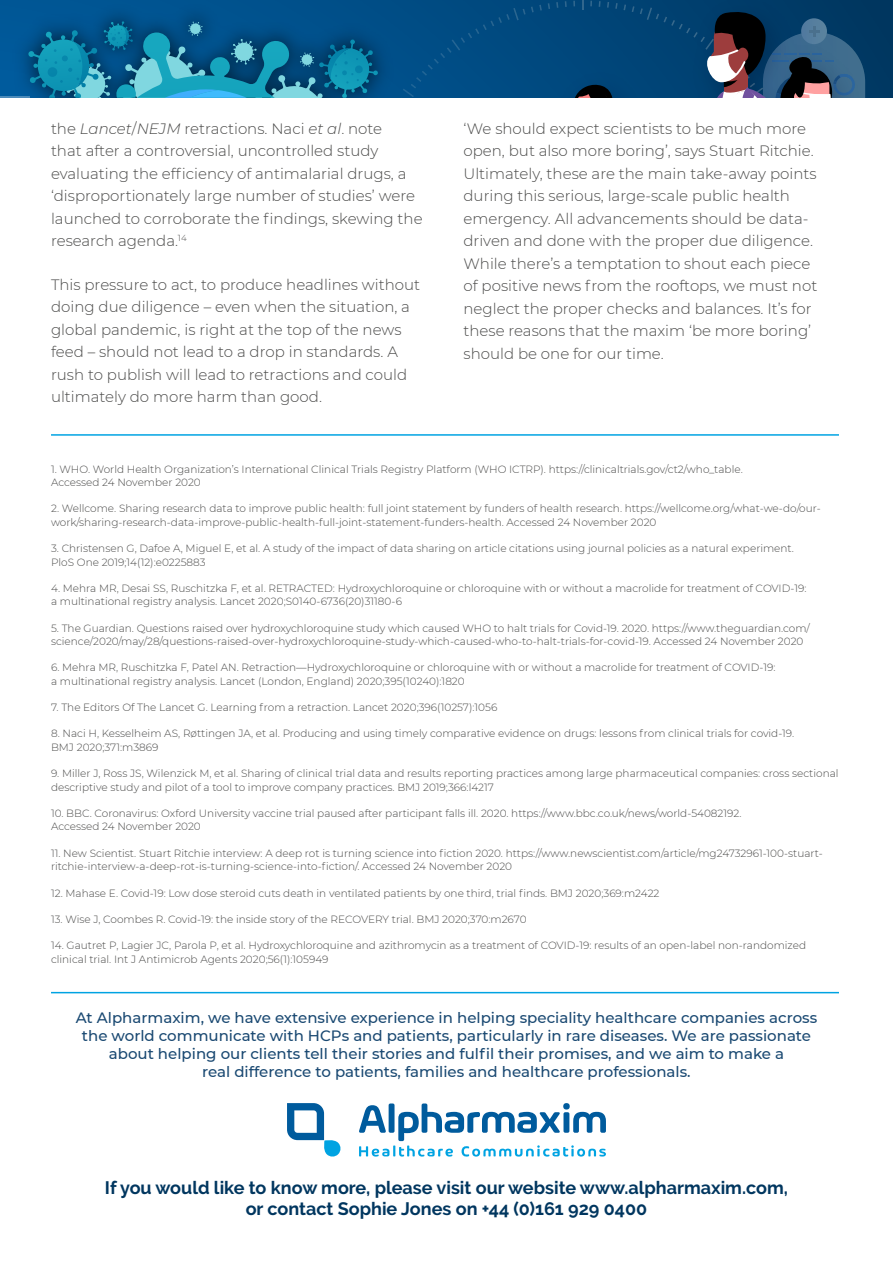
<style>
.page{position:relative;width:893px;height:1263px;background:#fff}
.page>*{position:absolute;margin:0;border:0;box-sizing:border-box;transform-origin:0 0}
.t1{font:700 18px/21.6px "Raleway";color:#00365f;text-align:center}
.t2{font:300 15px/22.5px "Montserrat";color:#4a4a49}
.t3{font:500 15px/18px "Montserrat";color:#1a4972;text-align:center}
.t4{font:300 10.5px/13.5px "Montserrat";color:#4a4a49}
.s1{font-style:italic}
</style>
<div class="page">
<hr style="left:51px;top:992px;width:788px;height:1px;background:#00a3e2">
<hr style="left:51px;top:434px;width:788px;height:2px;background:#00a3e2">
<svg style="left:359px;top:1103px;width:247px;height:53px"></svg>
<svg style="left:287px;top:1103px;width:54px;height:53px"></svg>
<img style="left:403px;top:0;width:490px;height:98px">
<svg style="left:558px;top:76px;width:72px;height:22px;background:#033760"></svg>
<svg style="left:640px;top:8px;width:225px;height:90px;background:#25486a"></svg>
<img style="left:0;top:0;width:403px;height:98px">
<svg style="left:28px;top:21px;width:350px;height:77px;background:#14739b"></svg>
<p class="t2" style="left:51px;top:117px;width:373px">the <span class="s1">Lancet</span>/<span class="s1">NEJM</span> retractions. Naci <span class="s1">et al</span>. note<br>that after a controversial, uncontrolled study evaluating the efficiency of antimalarial drugs, a ‘disproportionately large number of studies’ were launched to corroborate the findings, skewing the research agenda.<sup>14</sup></p>
<p class="t2" style="left:51px;top:273px;width:371px">This pressure to act, to produce headlines without doing due diligence – even when the situation, a global pandemic, is right at the top of the news feed – should not lead to a drop in standards. A rush to publish will lead to retractions and could ultimately do more harm than good.</p>
<p class="t2" style="left:463px;top:117px;width:355px">‘We should expect scientists to be much more open, but also more boring’, says Stuart Ritchie.<br>Ultimately, these are the main take-away points during this serious, large-scale public health emergency. All advancements should be data&shy;driven and done with the proper due diligence.<br>While there’s a temptation to shout each piece of positive news from the rooftops, we must not neglect the proper checks and balances. It’s for these reasons that the maxim ‘be more boring’ should be one for our time.</p>
<p class="t4" style="left:51px;top:462px;width:693px">1. WHO. World Health Organization’s International Clinical Trials Registry Platform (WHO ICTRP). https://clinicaltrials.gov/ct2/who_table.<br>Accessed 24 November 2020</p>
<p class="t4" style="left:51px;top:501px;width:771px">2. Wellcome. Sharing research data to improve public health: full joint statement by funders of health research. https://wellcome.org/what-we-do/our&shy;work/sharing-research-data-improve-public-health-full-joint-statement-funders-health. Accessed 24 November 2020</p>
<p class="t4" style="left:51px;top:541px;width:744px">3. Christensen G, Dafoe A, Miguel E, et al. A study of the impact of data sharing on article citations using journal policies as a natural experiment.<br>PloS One 2019;14(12):e0225883</p>
<p class="t4" style="left:51px;top:581px;width:757px">4. Mehra MR, Desai SS, Ruschitzka F, et al. RETRACTED: Hydroxychloroquine or chloroquine with or without a macrolide for treatment of COVID-19: a multinational registry analysis. Lancet 2020;S0140-6736(20)31180-6</p>
<p class="t4" style="left:51px;top:621px;width:760px">5. The Guardian. Questions raised over hydroxychloroquine study which caused WHO to halt trials for Covid-19. 2020. https://www.theguardian.com/ science/2020/may/28/questions-raised-over-hydroxychloroquine-study-which-caused-who-to-halt-trials-for-covid-19. Accessed 24 November 2020</p>
<p class="t4" style="left:51px;top:661px;width:726px">6. Mehra MR, Ruschitzka F, Patel AN. Retraction—Hydroxychloroquine or chloroquine with or without a macrolide for treatment of COVID-19: a multinational registry analysis. Lancet (London, England) 2020;395(10240):1820</p>
<p class="t4" style="left:51px;top:700px;width:448px">7. The Editors Of The Lancet G. Learning from a retraction. Lancet 2020;396(10257):1056</p>
<p class="t4" style="left:51px;top:727px;width:745px">8. Naci H, Kesselheim AS, Røttingen JA, et al. Producing and using timely comparative evidence on drugs: lessons from clinical trials for covid-19.<br>BMJ 2020;371:m3869</p>
<p class="t4" style="left:51px;top:766px;width:789px">9. Miller J, Ross JS, Wilenzick M, et al. Sharing of clinical trial data and results reporting practices among large pharmaceutical companies: cross sectional descriptive study and pilot of a tool to improve company practices. BMJ 2019;366:l4217</p>
<p class="t4" style="left:51px;top:806px;width:692px">10. BBC. Coronavirus: Oxford University vaccine trial paused after participant falls ill. 2020. https://www.bbc.co.uk/news/world-54082192.<br>Accessed 24 November 2020</p>
<p class="t4" style="left:51px;top:846px;width:773px">11. New Scientist. Stuart Ritchie interview: A deep rot is turning science into fiction 2020. https://www.newscientist.com/article/mg24732961-100-stuart&shy;ritchie-interview-a-deep-rot-is-turning-science-into-fiction/. Accessed 24 November 2020</p>
<p class="t4" style="left:51px;top:886px;width:610px">12. Mahase E. Covid-19: Low dose steroid cuts death in ventilated patients by one third, trial finds. BMJ 2020;369:m2422</p>
<p class="t4" style="left:51px;top:912px;width:477px">13. Wise J, Coombes R. Covid-19: the inside story of the RECOVERY trial. BMJ 2020;370:m2670</p>
<p class="t4" style="left:51px;top:938px;width:757px">14. Gautret P, Lagier JC, Parola P, et al. Hydroxychloroquine and azithromycin as a treatment of COVID-19: results of an open-label non-randomized clinical trial. Int J Antimicrob Agents 2020;56(1):105949</p>
<p class="t3" style="left:76px;top:1008px;width:743px">At Alpharmaxim, we have extensive experience in helping speciality healthcare companies across the world communicate with HCPs and patients, particularly in rare diseases. We are passionate about helping our clients tell their stories and fulfil their promises, and we aim to make a<br>real difference to patients, families and healthcare professionals.</p>
<h1 class="t1" style="left:105px;top:1177px;width:685px">If you would like to know more, please visit our website www.alpharmaxim.com, or contact Sophie Jones on +44 (0)161 929 0400</h1>
</div>
